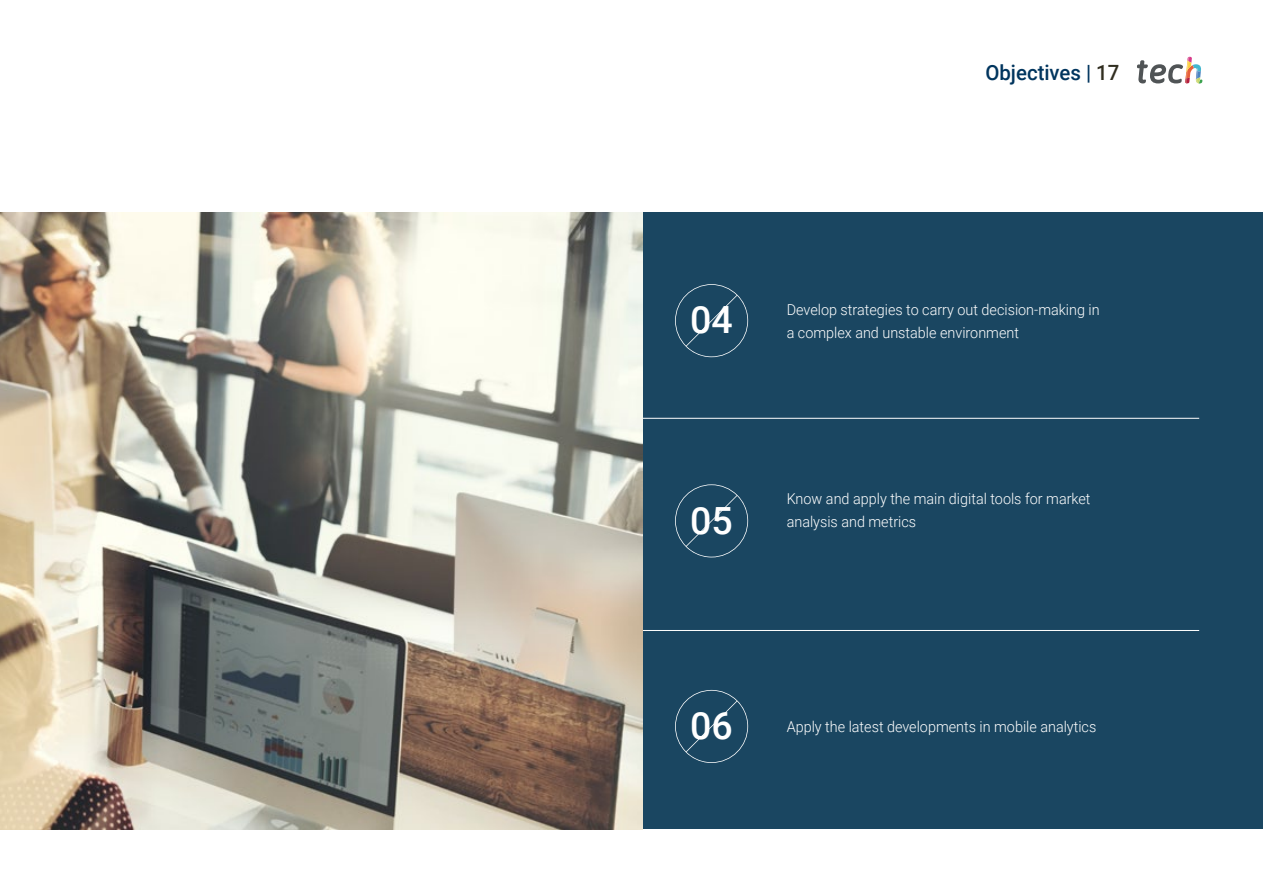
<style>
.page{position:relative;width:1263px;height:893px;background:#fff}
.page>*{position:absolute;margin:0;border:0;box-sizing:border-box;transform-origin:0 0}
.t1{font:500 37.5px "Roboto";color:#fff}
.t2{font:500 21px "Roboto";color:#00355e}
.t3{font:300 15px/22.5px "Roboto";color:#fff;scale:.96 1}
.s1{color:#312e20}
</style>
<div class="page">
<div style="left:642px;top:213px;width:621px;height:616px;background:#1a4661"></div>
<svg style="left:1137px;top:57px;width:65px;height:27px"></svg>
<svg style="left:675px;top:484px;width:73px;height:73px"></svg>
<svg style="left:675px;top:690px;width:73px;height:73px"></svg>
<svg style="left:675px;top:284px;width:73px;height:73px"></svg>
<hr style="left:0;top:418px;width:1199px;height:1px;background:#fff">
<hr style="left:0;top:630px;width:1199px;height:1px;background:#fff">
<img style="left:0;top:213px;width:642px;height:616px">
<h2 class="t2" style="left:985px;top:57px;width:135px">Objectives | <span class="s1">17</span></h2>
<h1 class="t1" style="left:690px;top:294px;width:44px">04</h1>
<p class="t3" style="left:787px;top:298px;width:327px">Develop strategies to carry out decision-making in a complex and unstable environment</p>
<h1 class="t1" style="left:690px;top:494px;width:44px">05</h1>
<p class="t3" style="left:787px;top:487px;width:318px">Know and apply the main digital tools for market analysis and metrics</p>
<h1 class="t1" style="left:690px;top:699px;width:44px">06</h1>
<p class="t3" style="left:787px;top:715px;width:324px">Apply the latest developments in mobile analytics</p>
</div>
